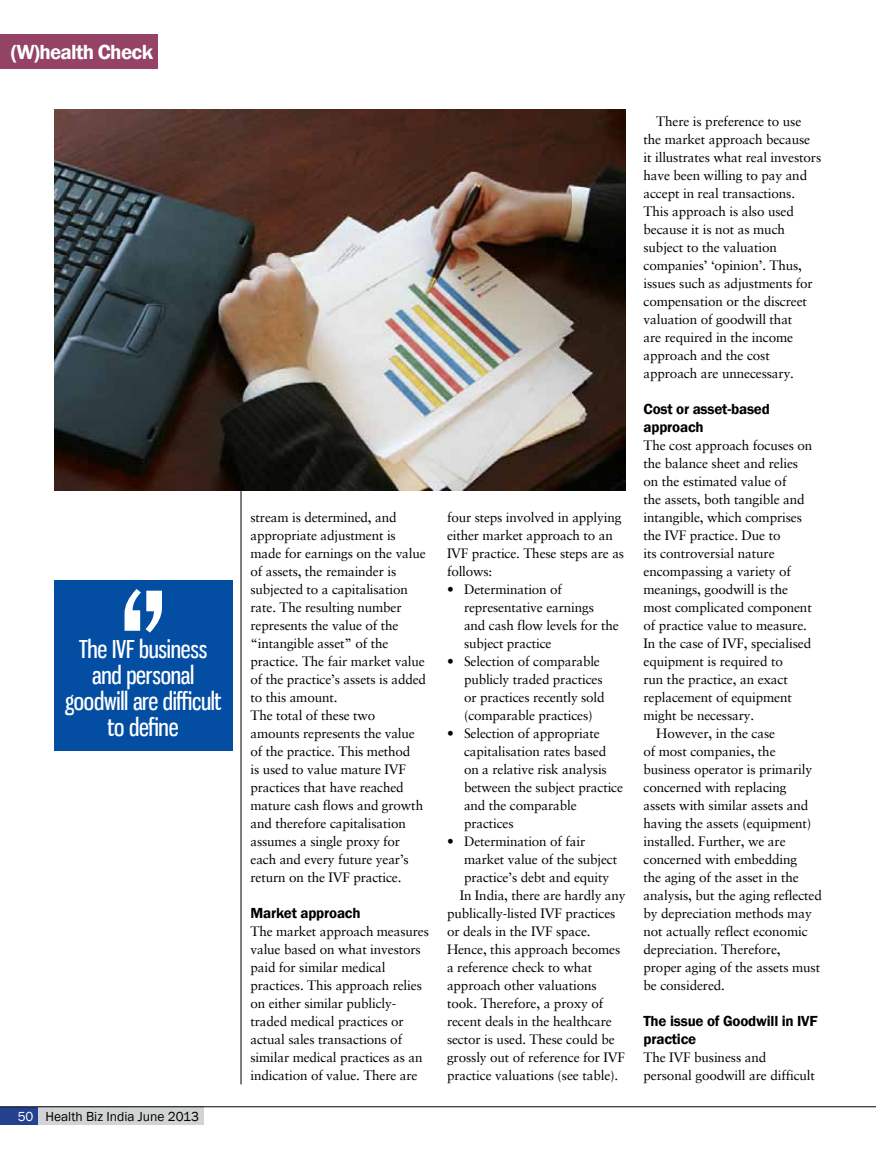
<style>
.page{position:relative;width:876px;height:1161px;background:#fff}
.page>*{position:absolute;margin:0;border:0;box-sizing:border-box;transform-origin:0 0}
.t1{font:24px/25.8px "Gnuolane Rg";letter-spacing:-.01em;color:#fff;text-align:center}
.t2{font:600 21px "Franklin Gothic";letter-spacing:-.035em;color:#fff}
.t3{font:600 15px/18px "Franklin Gothic";letter-spacing:-.01em;color:#000}
.t4{font:13.5px/18px "Sabon Greek";letter-spacing:-.01em;color:#000}
.t5{font:13.5px "Franklin Gothic";color:#000}
.s1{color:#fff}
</style>
<div class="page">
<div style="left:38px;top:1107px;width:165px;height:18px;background:#d1d3d4"></div>
<div style="left:0;top:1107px;width:38px;height:18px;background:#25408f"></div>
<hr style="left:0;top:1106px;width:876px;height:1px;background:#000">
<hr style="left:241px;top:110px;width:1px;height:974px;background:#000">
<div style="left:0;top:35px;width:157px;height:34px;background:#944265"></div>
<div style="left:54px;top:580px;width:178px;height:171px;background:#034ea2"></div>
<svg style="left:125px;top:589px;width:37px;height:43px"></svg>
<img style="left:54px;top:110px;width:571px;height:381px">
<h2 class="t2" style="left:11px;top:39px;width:144px">(W)health Check</h2>
<h1 class="t1" style="left:65px;top:636px;width:158px">The IVF business and personal goodwill are difficult to define</h1>
<p class="t5" style="left:18px;top:1108px;width:183px"><span class="s1">50</span> Health Biz India June 2013</p>
<p class="t4" style="left:250px;top:508px;width:177px">stream is determined, and appropriate adjustment is made for earnings on the value of assets, the remainder is subjected to a capitalisation rate. The resulting number represents the value of the “intangible asset” of the practice. The fair market value of the practice’s assets is added to this amount.<br>The total of these two amounts represents the value of the practice. This method<br>is used to value mature IVF practices that have reached mature cash flows and growth and therefore capitalisation assumes a single proxy for each and every future year’s return on the IVF practice.</p>
<p class="t3" style="left:250px;top:904px;width:112px">Market approach</p>
<p class="t4" style="left:250px;top:922px;width:180px">The market approach measures value based on what investors paid for similar medical practices. This approach relies on either similar publicly&shy;traded medical practices or actual sales transactions of similar medical practices as an indication of value. There are</p>
<p class="t4" style="left:447px;top:508px;width:179px">four steps involved in applying either market approach to an<br>IVF practice. These steps are as follows:</p>
<p class="t4" style="left:464px;top:580px;width:156px;text-indent:-17px">• Determination of representative earnings and cash flow levels for the subject practice</p>
<p class="t4" style="left:464px;top:652px;width:142px;text-indent:-17px">• Selection of comparable publicly traded practices or practices recently sold (comparable practices)</p>
<p class="t4" style="left:464px;top:724px;width:161px;text-indent:-17px">• Selection of appropriate capitalisation rates based on a relative risk analysis between the subject practice and the comparable practices</p>
<p class="t4" style="left:447px;top:832px;width:140px">• Determination of fair</p>
<p class="t4" style="left:464px;top:850px;width:155px">market value of the subject</p>
<p class="t4" style="left:464px;top:868px;width:147px">practice’s debt and equity</p>
<p class="t4" style="left:460px;top:886px;width:167px">In India, there are hardly any</p>
<p class="t4" style="left:447px;top:904px;width:170px">publically-listed IVF practices</p>
<p class="t4" style="left:447px;top:922px;width:145px">or deals in the IVF space.</p>
<p class="t4" style="left:447px;top:940px;width:175px">Hence, this approach becomes</p>
<p class="t4" style="left:447px;top:958px;width:147px">a reference check to what</p>
<p class="t4" style="left:447px;top:976px;width:151px">approach other valuations</p>
<p class="t4" style="left:447px;top:994px;width:158px">took. Therefore, a proxy of</p>
<p class="t4" style="left:447px;top:1012px;width:166px">recent deals in the healthcare</p>
<p class="t4" style="left:447px;top:1030px;width:169px">sector is used. These could be</p>
<p class="t4" style="left:447px;top:1048px;width:180px">grossly out of reference for IVF</p>
<p class="t4" style="left:447px;top:1066px;width:173px">practice valuations (see table).</p>
<p class="t4" style="left:643px;top:112px;width:179px;text-indent:13px">There is preference to use the market approach because it illustrates what real investors have been willing to pay and accept in real transactions.<br>This approach is also used because it is not as much subject to the valuation companies’ ‘opinion’. Thus, issues such as adjustments for compensation or the discreet valuation of goodwill that<br>are required in the income approach and the cost approach are unnecessary.</p>
<p class="t3" style="left:643px;top:400px;width:128px">Cost or asset-based approach</p>
<p class="t4" style="left:643px;top:436px;width:170px">The cost approach focuses on</p>
<p class="t4" style="left:643px;top:454px;width:156px">the balance sheet and relies</p>
<p class="t4" style="left:643px;top:472px;width:145px">on the estimated value of</p>
<p class="t4" style="left:643px;top:490px;width:163px">the assets, both tangible and</p>
<p class="t4" style="left:643px;top:508px;width:160px">intangible, which comprises</p>
<p class="t4" style="left:643px;top:526px;width:139px">the IVF practice. Due to</p>
<p class="t4" style="left:643px;top:544px;width:133px">its controversial nature</p>
<p class="t4" style="left:643px;top:562px;width:149px">encompassing a variety of</p>
<p class="t4" style="left:643px;top:580px;width:146px">meanings, goodwill is the</p>
<p class="t4" style="left:643px;top:598px;width:170px">most complicated component</p>
<p class="t4" style="left:643px;top:616px;width:165px">of practice value to measure.</p>
<p class="t4" style="left:643px;top:634px;width:169px">In the case of IVF, specialised</p>
<p class="t4" style="left:643px;top:652px;width:141px">equipment is required to</p>
<p class="t4" style="left:643px;top:670px;width:146px">run the practice, an exact</p>
<p class="t4" style="left:643px;top:688px;width:150px">replacement of equipment</p>
<p class="t4" style="left:643px;top:706px;width:112px">might be necessary.</p>
<p class="t4" style="left:656px;top:724px;width:120px">However, in the case</p>
<p class="t4" style="left:643px;top:742px;width:134px">of most companies, the</p>
<p class="t4" style="left:643px;top:760px;width:170px">business operator is primarily</p>
<p class="t4" style="left:643px;top:778px;width:145px">concerned with replacing</p>
<p class="t4" style="left:643px;top:796px;width:166px">assets with similar assets and</p>
<p class="t4" style="left:643px;top:814px;width:169px">having the assets (equipment)</p>
<p class="t4" style="left:643px;top:832px;width:144px">installed. Further, we are</p>
<p class="t4" style="left:643px;top:850px;width:155px">concerned with embedding</p>
<p class="t4" style="left:643px;top:868px;width:157px">the aging of the asset in the</p>
<p class="t4" style="left:643px;top:886px;width:180px">analysis, but the aging reflected</p>
<p class="t4" style="left:643px;top:904px;width:170px">by depreciation methods may</p>
<p class="t4" style="left:643px;top:922px;width:166px">not actually reflect economic</p>
<p class="t4" style="left:643px;top:940px;width:139px">depreciation. Therefore,</p>
<p class="t4" style="left:643px;top:958px;width:178px">proper aging of the assets must</p>
<p class="t4" style="left:643px;top:976px;width:83px">be considered.</p>
<p class="t3" style="left:643px;top:1012px;width:176px">The issue of Goodwill in IVF practice</p>
<p class="t4" style="left:643px;top:1048px;width:173px">The IVF business and personal goodwill are difficult</p>
</div>
